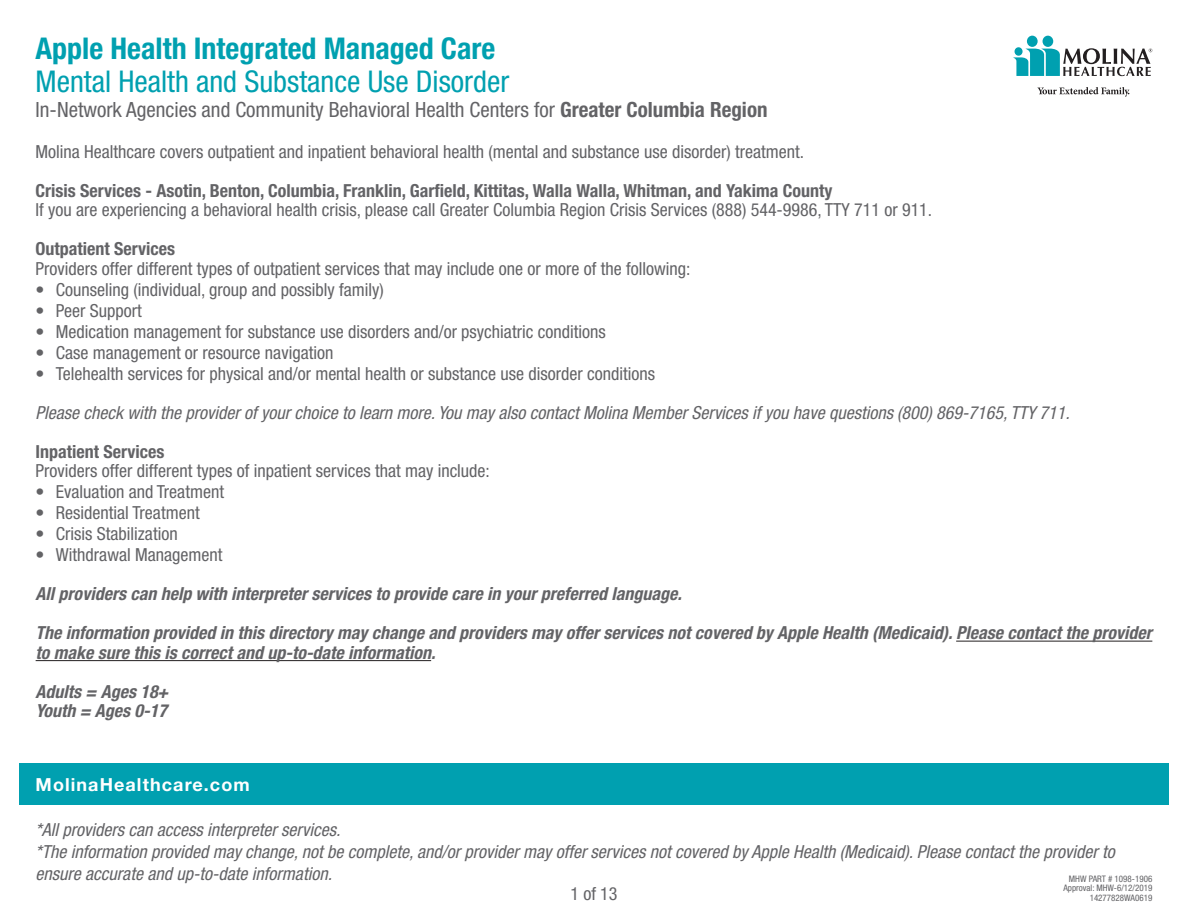
<style>
.page{position:relative;width:1188px;height:918px;background:#fff}
.page>*{position:absolute;margin:0;border:0;box-sizing:border-box;transform-origin:0 0}
.t1{font:condensed 30px "Helvetica Neue";color:#00a0b0}
.t2{font:700 condensed 30px "Helvetica Neue";color:#00a0b0}
.t3{font:condensed 21px "Helvetica Neue";color:#636366}
.t4{font:condensed 18px/19.5px "Helvetica Neue";color:#636366}
.t5{font:italic condensed 18px/21.6px "Helvetica Neue";color:#636366}
.t6{font:italic 700 condensed 18px/19.5px "Helvetica Neue";color:#636366}
.t7{font:700 condensed 18px "Helvetica Neue";color:#636366}
.t8{font:700 18px "Helvetica Neue LT Std";letter-spacing:.06em;color:#fff}
.t9{font:condensed 9px "Helvetica Neue";color:#636366}
.s1{font-weight:700}
</style>
<div class="page">
<svg style="left:1037px;top:87px;width:92px;height:10px"></svg>
<div style="left:1043px;top:36px;width:10px;height:11px;background:#00a0b0;border-radius:50%"></div>
<div style="left:1027px;top:36px;width:11px;height:11px;background:#00a0b0;border-radius:50%"></div>
<svg style="left:1013px;top:48px;width:139px;height:28px"></svg>
<div style="left:1015px;top:47px;width:8px;height:9px;background:#00a0b0;border-radius:50%"></div>
<div style="left:19px;top:764px;width:1150px;height:41px;background:#00a0b0"></div>
<hr style="left:956px;top:641px;width:196px;height:1px;background:#231f20">
<hr style="left:36px;top:660px;width:395px;height:1px;background:#231f20">
<h1 class="t2" style="left:36px;top:30px;width:461px">Apple Health Integrated Managed Care</h1>
<h1 class="t1" style="left:36px;top:64px;width:475px">Mental Health and Substance Use Disorder</h1>
<p class="t3" style="left:36px;top:98px;width:733px">In-Network Agencies and Community Behavioral Health Centers for <span class="s1">Greater Columbia Region</span></p>
<p class="t4" style="left:36px;top:142px;width:770px">Molina Healthcare covers outpatient and inpatient behavioral health (mental and substance use disorder) treatment.</p>
<p class="t4" style="left:36px;top:181px;width:898px"><span class="s1">Crisis Services - Asotin, Benton, Columbia, Franklin, Garfield, Kittitas, Walla Walla, Whitman, and Yakima County<br></span>If you are experiencing a behavioral health crisis, please call Greater Columbia Region Crisis Services (888) 544-9986, TTY 711 or 911.</p>
<p class="t7" style="left:36px;top:238px;width:141px">Outpatient Services</p>
<p class="t4" style="left:36px;top:259px;width:656px">Providers offer different types of outpatient services that may include one or more of the following:</p>
<p class="t4" style="left:36px;top:280px;width:350px">• Counseling (individual, group and possibly family)</p>
<p class="t4" style="left:36px;top:301px;width:108px">• Peer Support</p>
<p class="t4" style="left:36px;top:322px;width:572px">• Medication management for substance use disorders and/or psychiatric conditions</p>
<p class="t4" style="left:36px;top:343px;width:299px">• Case management or resource navigation</p>
<p class="t4" style="left:36px;top:364px;width:621px">• Telehealth services for physical and/or mental health or substance use disorder conditions</p>
<p class="t5" style="left:36px;top:402px;width:1036px">Please check with the provider of your choice to learn more. You may also contact Molina Member Services if you have questions (800) 869-7165, TTY 711.</p>
<p class="t7" style="left:36px;top:441px;width:130px">Inpatient Services</p>
<p class="t4" style="left:36px;top:461px;width:456px">Providers offer different types of inpatient services that may include:</p>
<p class="t4" style="left:36px;top:482px;width:190px">• Evaluation and Treatment</p>
<p class="t4" style="left:36px;top:503px;width:166px">• Residential Treatment</p>
<p class="t4" style="left:36px;top:524px;width:144px">• Crisis Stabilization</p>
<p class="t4" style="left:36px;top:545px;width:188px">• Withdrawal Management</p>
<p class="t6" style="left:36px;top:584px;width:648px">All providers can help with interpreter services to provide care in your preferred language.</p>
<p class="t6" style="left:36px;top:623px;width:1118px">The information provided in this directory may change and providers may offer services not covered by Apple Health (Medicaid). Please contact the provider to make sure this is correct and up-to-date information.</p>
<p class="t6" style="left:36px;top:681px;width:134px">Adults = Ages 18+</p>
<p class="t6" style="left:36px;top:701px;width:133px">Youth = Ages 0-17</p>
<p class="t8" style="left:36px;top:773px;width:216px">MolinaHealthcare.com</p>
<p class="t5" style="left:36px;top:819px;width:1081px">*All providers can access interpreter services.<br>*The information provided may change, not be complete, and/or provider may offer services not covered by Apple Health (Medicaid). Please contact the provider to ensure accurate and up-to-date information.</p>
<p class="t9" style="left:1069px;top:873px;width:85px">MHW PART # 1098-1906</p>
<p class="t9" style="left:1063px;top:883px;width:90px">Approval: MHW-6/12/2019</p>
<p class="t9" style="left:1090px;top:893px;width:64px">14277828WA0619</p>
<p class="t4" style="left:570px;top:883px;width:49px">1 of 13</p>
</div>
